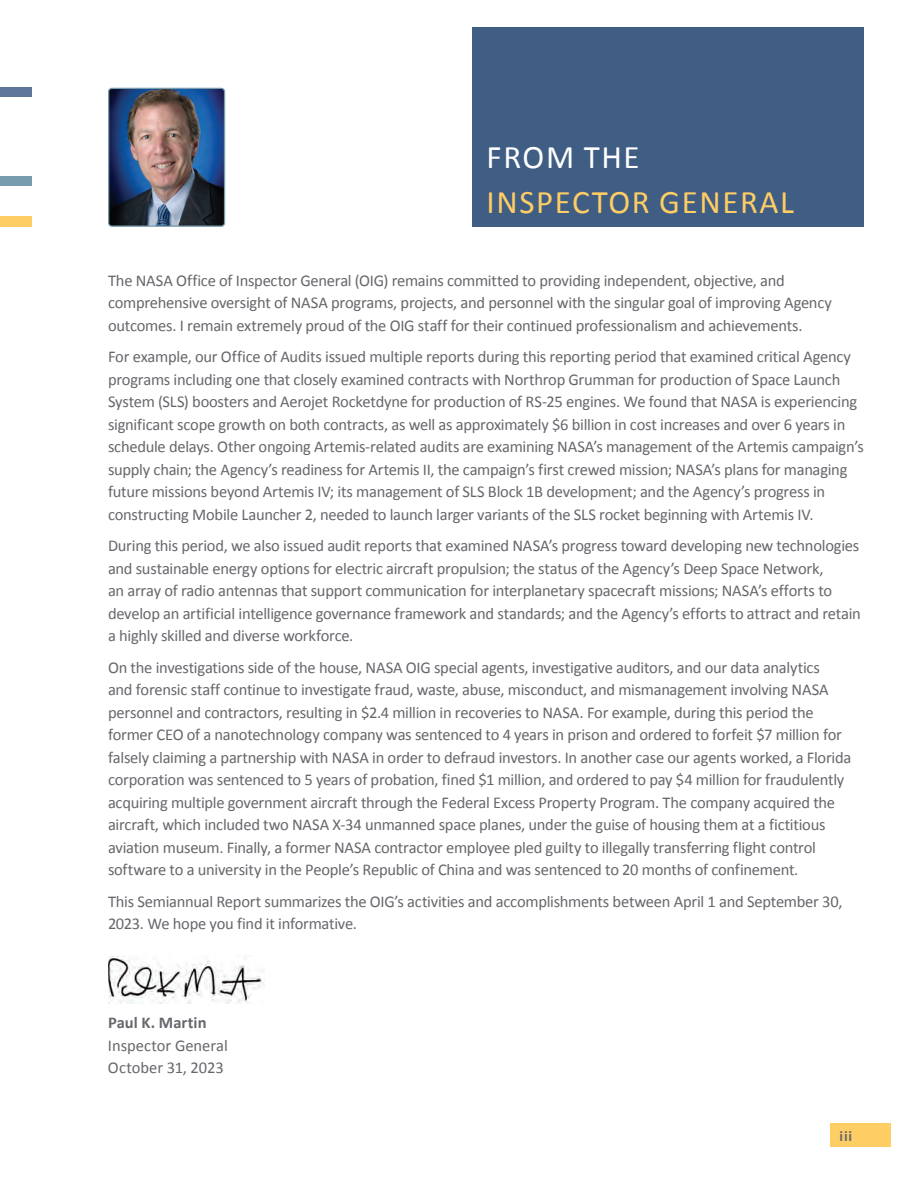
<style>
.page{position:relative;width:918px;height:1188px;background:#fff}
.page>*{position:absolute;margin:0;border:0;box-sizing:border-box;transform-origin:0 0}
.Section_Header_no_TOC{font:33px/45px "Calibri";letter-spacing:.05em;color:#fecd64}
.Body{font:16.5px/22.5px "Calibri";letter-spacing:-.015em;color:#66676c}
.t1{font:700 15px "Calibri";color:#66676c}
.s1{color:#fff}
.s2{font-weight:700}
</style>
<div class="page">
<div style="left:472px;top:27px;width:392px;height:200px;background:#405d84"></div>
<div style="left:0;top:218px;width:32px;height:9px;background:#fecd64"></div>
<div style="left:0;top:177px;width:32px;height:9px;background:#769cad"></div>
<div style="left:0;top:216px;width:32px;height:9px;background:#fecd64"></div>
<div style="left:0;top:176px;width:32px;height:8px;background:#769cad"></div>
<div style="left:0;top:87px;width:32px;height:9px;background:#5d7599"></div>
<img style="left:109px;top:88px;width:116px;height:138px">
<div style="left:108px;top:88px;width:117px;height:139px;border:1px solid #769cad;border-radius:3px"></div>
<img style="left:108px;top:955px;width:157px;height:48px">
<div style="left:830px;top:1123px;width:61px;height:24px;background:#fecd64"></div>
<h1 class="Section_Header_no_TOC" style="left:487px;top:135px;width:309px"><span class="s1">FROM THE<br></span>INSPECTOR GENERAL</h1>
<p class="Body" style="left:108px;top:269px;width:725px">The NASA Office of Inspector General (OIG) remains committed to providing independent, objective, and comprehensive oversight of NASA programs, projects, and personnel with the singular goal of improving Agency outcomes. I remain extremely proud of the OIG staff for their continued professionalism and achievements.</p>
<p class="Body" style="left:108px;top:346px;width:757px">For example, our Office of Audits issued multiple reports during this reporting period that examined critical Agency programs including one that closely examined contracts with Northrop Grumman for production of Space Launch System (SLS) boosters and Aerojet Rocketdyne for production of RS-25 engines. We found that NASA is experiencing significant scope growth on both contracts, as well as approximately $6 billion in cost increases and over 6 years in schedule delays. Other ongoing Artemis-related audits are examining NASA’s management of the Artemis campaign’s supply chain; the Agency’s readiness for Artemis II, the campaign’s first crewed mission; NASA’s plans for managing future missions beyond Artemis IV; its management of SLS Block 1B development; and the Agency’s progress in constructing Mobile Launcher 2, needed to launch larger variants of the SLS rocket beginning with Artemis IV.</p>
<p class="Body" style="left:108px;top:535px;width:754px">During this period, we also issued audit reports that examined NASA’s progress toward developing new technologies and sustainable energy options for electric aircraft propulsion; the status of the Agency’s Deep Space Network,<br>an array of radio antennas that support communication for interplanetary spacecraft missions; NASA’s efforts to develop an artificial intelligence governance framework and standards; and the Agency’s efforts to attract and retain a highly skilled and diverse workforce.</p>
<p class="Body" style="left:108px;top:656px;width:745px">On the investigations side of the house, NASA OIG special agents, investigative auditors, and our data analytics<br>and forensic staff continue to investigate fraud, waste, abuse, misconduct, and mismanagement involving NASA personnel and contractors, resulting in $2.4 million in recoveries to NASA. For example, during this period the former CEO of a nanotechnology company was sentenced to 4 years in prison and ordered to forfeit $7 million for falsely claiming a partnership with NASA in order to defraud investors. In another case our agents worked, a Florida corporation was sentenced to 5 years of probation, fined $1 million, and ordered to pay $4 million for fraudulently acquiring multiple government aircraft through the Federal Excess Property Program. The company acquired the aircraft, which included two NASA X-34 unmanned space planes, under the guise of housing them at a fictitious aviation museum. Finally, a former NASA contractor employee pled guilty to illegally transferring flight control software to a university in the People’s Republic of China and was sentenced to 20 months of confinement.</p>
<p class="Body" style="left:108px;top:890px;width:736px">This Semiannual Report summarizes the OIG’s activities and accomplishments between April 1 and September 30,<br>2023. We hope you find it informative.</p>
<p class="Body" style="left:108px;top:1012px;width:121px"><span class="s2">Paul K. Martin<br></span>Inspector General<br>October 31, 2023</p>
<p class="t1" style="left:840px;top:1126px;width:14px">iii</p>
</div>
